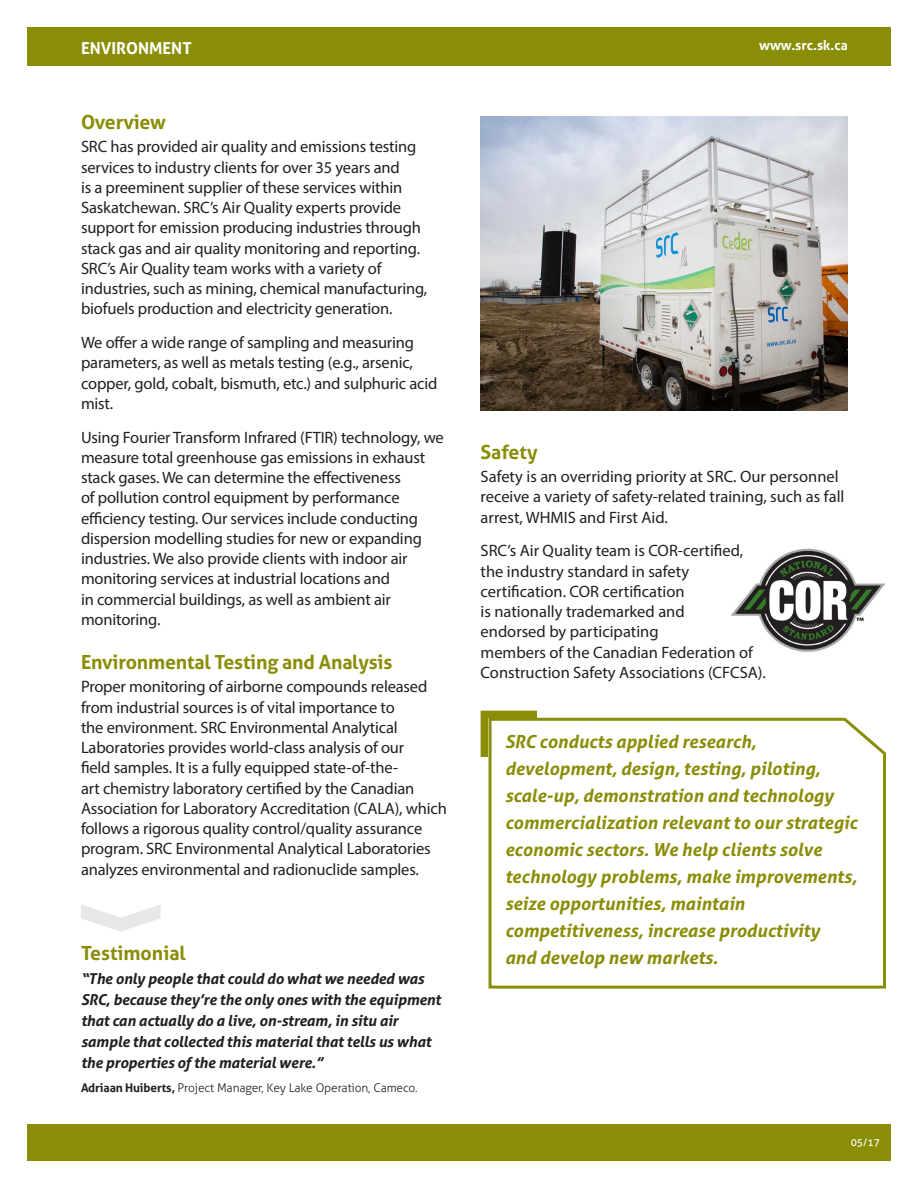
<style>
.page{position:relative;width:918px;height:1188px;background:#fff}
.page>*{position:absolute;margin:0;border:0;box-sizing:border-box;transform-origin:0 0}
.Headers{font:700 19.5px "Aller";letter-spacing:-.01em;color:#8a8d06}
.t1{font:italic 700 18px/27px "Aller";color:#8a8d06}
.Body{font:16.5px/20.2px "Myriad Pro";letter-spacing:-.01em;color:#231f20}
.Body-2{font:700 16.5px "Aller";color:#fff}
.t2{font:italic 700 15px/21px "Aller";letter-spacing:-.01em;color:#231f20}
.Body-3{font:700 13.5px "Aller";color:#fff}
.t3{font:300 12px "Aller";letter-spacing:-.01em;color:#231f20}
.Body-4{font:10.5px "Aller";color:#fff}
.s1{font-weight:700}
</style>
<div class="page">
<img style="left:731px;top:548px;width:155px;height:104px">
<div style="left:27px;top:27px;width:864px;height:38px;background:#8a8d06"></div>
<img style="left:481px;top:117px;width:367px;height:293px">
<div style="left:27px;top:1125px;width:864px;height:36px;background:#8a8d06"></div>
<svg style="left:81px;top:905px;width:80px;height:26px"></svg>
<svg style="left:488px;top:717px;width:398px;height:272px"></svg>
<svg style="left:480px;top:710px;width:65px;height:55px"></svg>
<p class="Body-2" style="left:81px;top:38px;width:112px">ENVIRONMENT</p>
<p class="Body-3" style="left:759px;top:37px;width:90px">www.src.sk.ca</p>
<p class="Headers" style="left:81px;top:110px;width:86px">Overview</p>
<p class="Body" style="left:81px;top:136px;width:348px">SRC has provided air quality and emissions testing services to industry clients for over 35 years and<br>is a preeminent supplier of these services within Saskatchewan. SRC’s Air Quality experts provide support for emission producing industries through stack gas and air quality monitoring and reporting.<br>SRC’s Air Quality team works with a variety of industries, such as mining, chemical manufacturing, biofuels production and electricity generation.</p>
<p class="Body" style="left:81px;top:332px;width:358px">We offer a wide range of sampling and measuring parameters, as well as metals testing (e.g., arsenic, copper, gold, cobalt, bismuth, etc.) and sulphuric acid mist.</p>
<p class="Body" style="left:81px;top:427px;width:364px">Using Fourier Transform Infrared (FTIR) technology, we measure total greenhouse gas emissions in exhaust stack gases. We can determine the effectiveness<br>of pollution control equipment by performance efficiency testing. Our services include conducting dispersion modelling studies for new or expanding industries. We also provide clients with indoor air monitoring services at industrial locations and<br>in commercial buildings, as well as ambient air monitoring.</p>
<p class="Headers" style="left:81px;top:650px;width:313px">Environmental Testing and Analysis</p>
<p class="Body" style="left:81px;top:677px;width:367px">Proper monitoring of airborne compounds released from industrial sources is of vital importance to<br>the environment. SRC Environmental Analytical Laboratories provides world-class analysis of our<br>field samples. It is a fully equipped state-of-the-<br>art chemistry laboratory certified by the Canadian Association for Laboratory Accreditation (CALA), which follows a rigorous quality control/quality assurance program. SRC Environmental Analytical Laboratories analyzes environmental and radionuclide samples.</p>
<p class="Headers" style="left:81px;top:941px;width:106px">Testimonial</p>
<p class="t2" style="left:81px;top:968px;width:361px">“The only people that could do what we needed was SRC, because they’re the only ones with the equipment that can actually do a live, on-stream, in situ air sample that collected this material that tells us what the properties of the material were.”</p>
<p class="t3" style="left:81px;top:1081px;width:338px"><span class="s1">Adriaan Huiberts,</span> Project Manager, Key Lake Operation, Cameco.</p>
<p class="Headers" style="left:481px;top:440px;width:59px">Safety</p>
<p class="Body" style="left:481px;top:466px;width:365px">Safety is an overriding priority at SRC. Our personnel receive a variety of safety-related training, such as fall arrest, WHMIS and First Aid.</p>
<p class="Body" style="left:481px;top:540px;width:287px">SRC’s Air Quality team is COR-certified, the industry standard in safety certification. COR certification<br>is nationally trademarked and<br>endorsed by participating<br>members of the Canadian Federation of Construction Safety Associations (CFCSA).</p>
<p class="t1" style="left:505px;top:727px;width:354px">SRC conducts applied research, development, design, testing, piloting, scale-up, demonstration and technology commercialization relevant to our strategic economic sectors. We help clients solve technology problems, make improvements, seize opportunities, maintain competitiveness, increase productivity<br>and develop new markets.</p>
<p class="Body-4" style="left:851px;top:1136px;width:31px">05/17</p>
</div>
